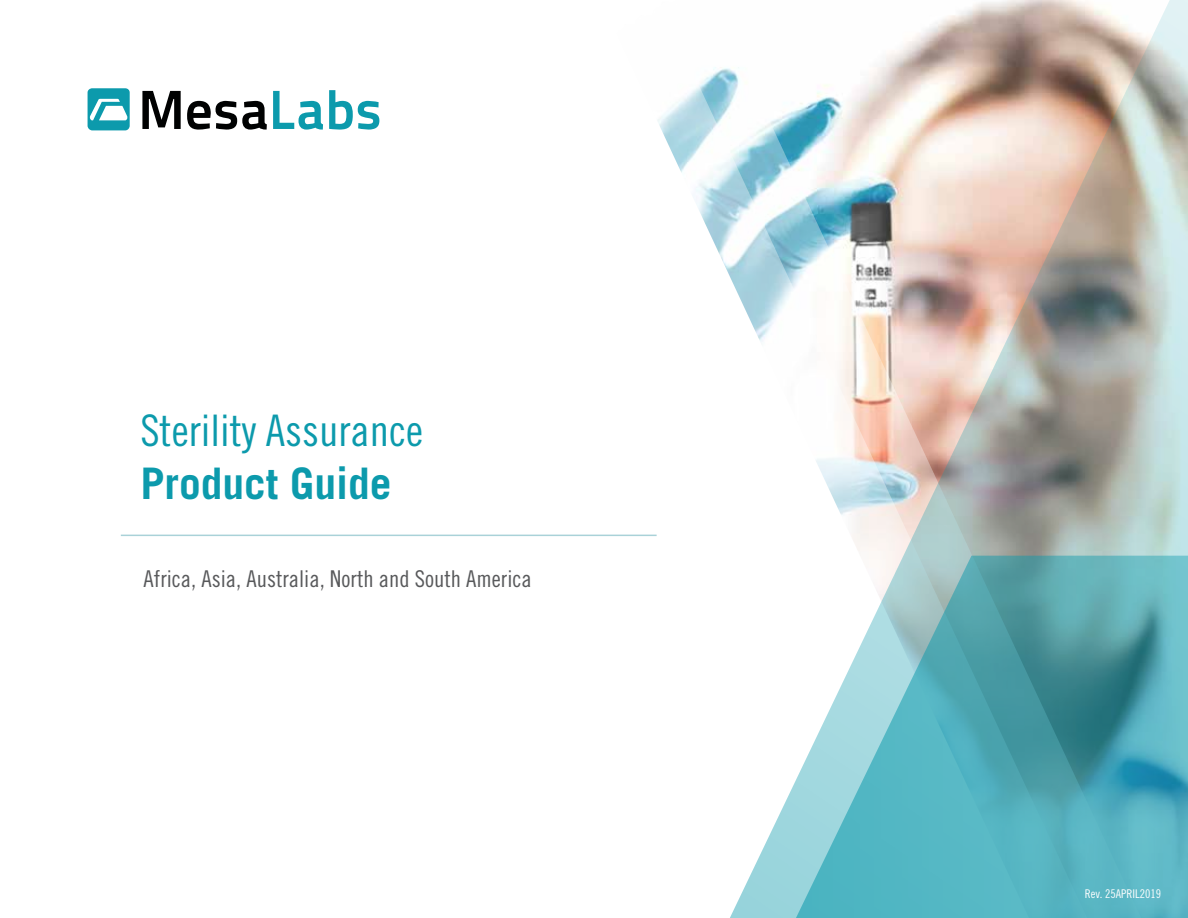
<style>
.page{position:relative;width:1188px;height:918px;background:#fff}
.page>*{position:absolute;margin:0;border:0;box-sizing:border-box;transform-origin:0 0}
.t1{font:43.5px "Trade Gothic Cond Eighteen";color:#0c9aac}
.t2{font:700 43.5px "Trade Gothic";color:#0c9aac}
.t3{font:23.1px "Trade Gothic Cond Eighteen";color:#58595b}
.t4{font:12px "Trade Gothic Cond Eighteen";color:#fff}
</style>
<div class="page">
<hr style="left:121px;top:535px;width:536px;height:1px;background:#a9d2d8">
<img style="left:577px;top:0;width:611px;height:556px">
<svg style="left:730px;top:556px;width:458px;height:362px"></svg>
<svg style="left:88px;top:88px;width:42px;height:42px"></svg>
<svg style="left:142px;top:91px;width:39px;height:38px"></svg>
<svg style="left:187px;top:101px;width:80px;height:29px"></svg>
<svg style="left:273px;top:91px;width:50px;height:39px"></svg>
<svg style="left:329px;top:90px;width:50px;height:40px"></svg>
<h1 class="t1" style="left:140px;top:405px;width:284px">Sterility Assurance</h1>
<h1 class="t2" style="left:140px;top:456px;width:253px">Product Guide</h1>
<p class="t3" style="left:144px;top:565px;width:390px">Africa, Asia, Australia, North and South America</p>
<p class="t4" style="left:1085px;top:886px;width:78px">Rev. 25APRIL2019</p>
</div>
